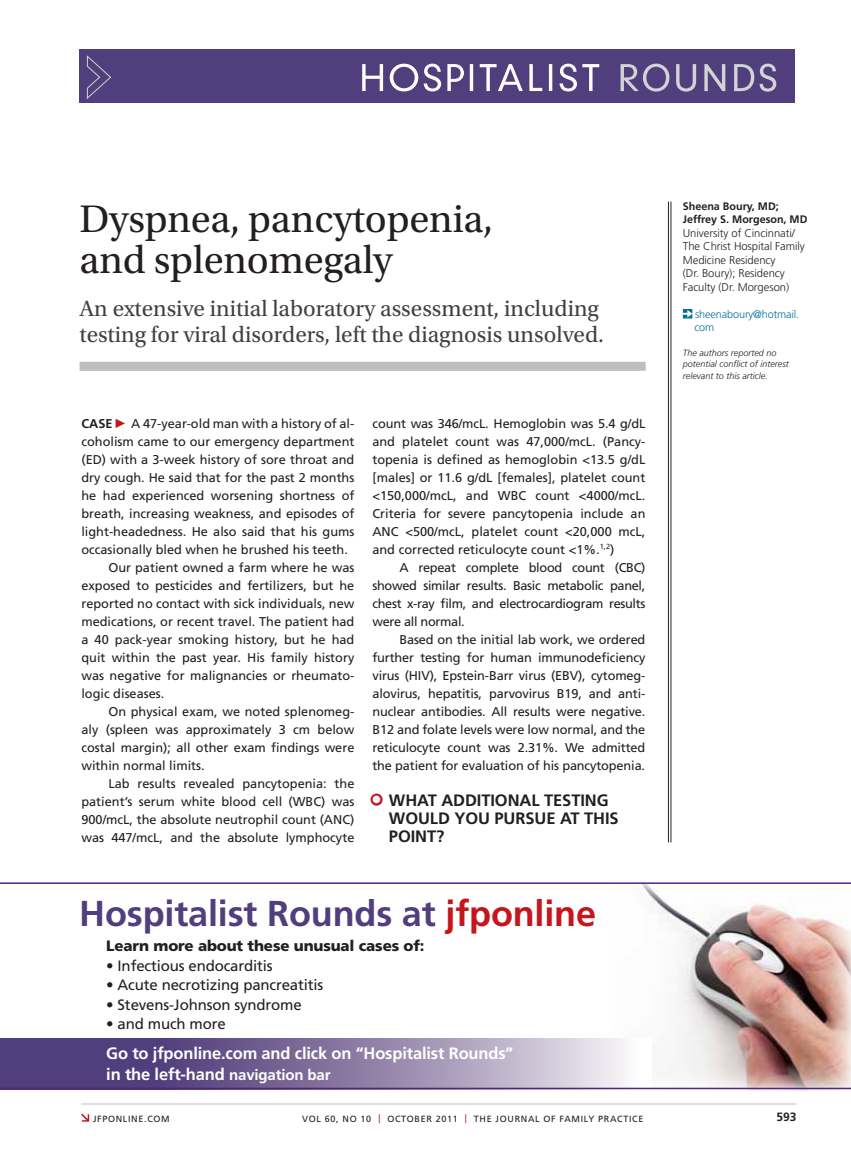
<style>
.page{position:relative;width:851px;height:1161px;background:#fff}
.page>*{position:absolute;margin:0;border:0;box-sizing:border-box;transform-origin:0 0}
.t1{font:40.5px/40.5px "Utopia Std";letter-spacing:-.005em;color:#231f20}
.t2{font:700 36px "Frutiger LT Std";letter-spacing:-.005em;color:#513e7c}
.t3{font:23.25px/26.2px "Utopia Std";color:#414042}
.t4{font:700 16.5px/21px "Frutiger LT Std";letter-spacing:-.01em;color:#fff}
.t5{font:700 16.5px/18px "Frutiger LT Std";letter-spacing:-.005em;color:#231f20}
.t6{font:15px "Frutiger LT Std";letter-spacing:-.01em;color:#231f20}
.t7{font:900 15px "Frutiger LT Std";letter-spacing:-.01em;color:#231f20}
.t8{font:12.75px/18px "Frutiger LT Std";color:#231f20;text-align:justify}
.t9{font:700 12px "Frutiger LT Std";color:#231f20}
.t10{font:300 11.25px/13.5px "Frutiger LT Std";letter-spacing:-.005em;color:#231f20}
.t11{font:700 10.8px/13.5px "Frutiger LT Std";color:#231f20}
.t12{font:300 10.8px/13.5px "Frutiger LT Std";letter-spacing:-.01em;color:#007296}
.t13{font:italic 300 9px/11.2px "Frutiger LT Std";color:#231f20}
.t14{font:9px "Frutiger LT Std";letter-spacing:.075em;color:#231f20}
.s1{font-weight:700}
.s2{font-family:"Mathematical Pi Six";color:#c4161c}
.s3{color:#fff}
.s4{color:#c4161c}
.s5{font-size:15px}
</style>
<div class="page">
<svg style="left:81px;top:1114px;width:8px;height:8px"></svg>
<hr style="left:81px;top:1104px;width:715px;height:1px;background:#bcbec0">
<div style="left:79px;top:49px;width:715px;height:54px;background:#513e7c"></div>
<svg style="left:620px;top:64px;width:156px;height:28px"></svg>
<svg style="left:87px;top:55px;width:25px;height:44px"></svg>
<svg style="left:362px;top:64px;width:237px;height:27px"></svg>
<img style="left:609px;top:881px;width:241px;height:210px">
<hr style="left:670px;top:202px;width:1px;height:640px;background:#231f20">
<hr style="left:668px;top:202px;width:1px;height:640px;background:#231f20">
<svg style="left:682px;top:309px;width:10px;height:10px"></svg>
<div style="left:80px;top:362px;width:565px;height:9px;background:#bcbec0"></div>
<svg style="left:370px;top:793px;width:13px;height:13px"></svg>
<svg style="left:0;top:1038px;width:651px;height:50px;background:#8d7ea6"></svg>
<hr style="left:0;top:882px;width:850px;height:2px;background:#522380">
<hr style="left:0;top:1088px;width:850px;height:1px;background:#522380">
<h1 class="t1" style="left:80px;top:200px;width:415px">Dyspnea, pancytopenia, and splenomegaly</h1>
<h3 class="t3" style="left:80px;top:295px;width:526px">An extensive initial laboratory assessment, including testing for viral disorders, left the diagnosis unsolved.</h3>
<p class="t8" style="left:81px;top:414px;width:274px"><span class="s1">CASE</span> <span class="s2">c</span> A 47-year-old man with a history of al-</p>
<p class="t8" style="left:81px;top:432px;width:274px">coholism came to our emergency department</p>
<p class="t8" style="left:81px;top:450px;width:274px">(E D) with a 3-week history of sore throat and</p>
<p class="t8" style="left:81px;top:468px;width:274px">dry cough. He said that for the past 2 months</p>
<p class="t8" style="left:81px;top:486px;width:274px">he had experienced worsening shortness of</p>
<p class="t8" style="left:81px;top:504px;width:274px">breath, increasing weakness, and episodes of</p>
<p class="t8" style="left:81px;top:522px;width:274px">light-headedness. He also said that his gums</p>
<p class="t8" style="left:81px;top:540px;width:268px">occasionally bled when he brushed his teeth.</p>
<p class="t8" style="left:108px;top:558px;width:247px">Our patient owned a farm where he was</p>
<p class="t8" style="left:81px;top:576px;width:274px">exposed to pesticides and fertilizers, but he</p>
<p class="t8" style="left:81px;top:594px;width:274px">reported no contact with sick individuals, new</p>
<p class="t8" style="left:81px;top:612px;width:274px">medications, or recent travel. The patient had</p>
<p class="t8" style="left:81px;top:630px;width:274px">a 40 pack-year smoking history, but he had</p>
<p class="t8" style="left:81px;top:648px;width:274px">quit within the past year. H is family history</p>
<p class="t8" style="left:81px;top:666px;width:274px">was negative for malignancies or rheumato-</p>
<p class="t8" style="left:81px;top:684px;width:84px">logic diseases.</p>
<p class="t8" style="left:108px;top:702px;width:247px">On physical exam, we noted splenomeg-</p>
<p class="t8" style="left:81px;top:720px;width:274px">aly (spleen was approximately 3 cm below</p>
<p class="t8" style="left:81px;top:738px;width:274px">costal margin); all other exam findings were</p>
<p class="t8" style="left:81px;top:756px;width:125px">within normal limits.</p>
<p class="t8" style="left:108px;top:774px;width:247px">Lab results revealed pancytopenia: the</p>
<p class="t8" style="left:81px;top:792px;width:274px">patient’s serum white blood cell (WBC) was</p>
<p class="t8" style="left:81px;top:810px;width:252px">900/mcL, the absolute neutrophil count (ANC</p>
<p class="t8" style="left:81px;top:810px;width:274px;text-align:right">)<br>was 447/mcL, and the absolute lymphocyte</p>
<p class="t8" style="left:372px;top:414px;width:274px">count was 346/mcL. H emoglobin was 5.4 g/dL and platelet count was 47,000/mcL. (Pancy&shy;topenia is defined as hemoglobin &lt;13.5 g/dL [males] or 11.6 g/dL [females], platelet count &lt;150,000/mcL, and WBC count &lt;4000/mcL.<br>Criteria for severe pancytopenia include an ANC</p>
<p class="t8" style="left:372px;top:522px;width:274px;text-indent:33px">&lt;500/mcL, platelet count &lt;20,000 mcL, and corrected reticulocyte count &lt;1%.<sup>1,2</sup>)</p>
<p class="t8" style="left:372px;top:558px;width:274px;text-indent:27px">A repeat complete blood count (CBC) showed similar results. Basic metabolic panel, chest x-ray film, and electrocardiogram results were all normal.</p>
<p class="t8" style="left:372px;top:630px;width:274px;text-indent:27px">Based on the initial lab work, we ordered further testing for human immunodeficiency virus (HIV), E pstein-Barr virus (E BV), cytomeg&shy;alovirus, hepatitis, parvovirus B19, and anti&shy;nuclear antibodies. All results were negative.<br>B12 and folate levels were low normal, and the reticulocyte count was 2.31%. We admitted the patient for evaluation of his pancytopenia.</p>
<p class="t5" style="left:389px;top:791px;width:231px;text-indent:-17px"><span class="s3">●</span> WHAT ADDITIONAL TESTING<br>WOULD YOU PURSUE AT THIS<br>POINT?</p>
<h2 class="t2" style="left:79px;top:893px;width:518px">Hospitalist Rounds at <span class="s4">jfponline</span></h2>
<p class="t7" style="left:106px;top:937px;width:320px">Learn more about these unusual cases of:</p>
<p class="t6" style="left:106px;top:957px;width:168px">• I nfectious endocarditis</p>
<p class="t6" style="left:106px;top:976px;width:219px">• Acute necrotizing pancreatitis</p>
<p class="t6" style="left:106px;top:996px;width:197px">• Stevens-Johnson syndrome</p>
<p class="t6" style="left:106px;top:1015px;width:121px">• and much more</p>
<p class="t4" style="left:106px;top:1043px;width:408px">Go to jfponline.com and click on “Hospitalist Rounds” in the left-hand <span class="s5">navigation bar</span></p>
<p class="t14" style="left:93px;top:1113px;width:78px">jfponline.com</p>
<p class="t14" style="left:302px;top:1113px;width:343px">Vol 60, No 10 <span class="s4">|</span> OCTOBE R 2011 <span class="s4">|</span> The Journal of Family Practice</p>
<p class="t11" style="left:682px;top:199px;width:126px">Sheena Boury, MD;<br>Jeffrey S. Morgeson, MD</p>
<p class="t10" style="left:682px;top:226px;width:124px">University of Cincinnati/<br>The Christ Hospital Family<br>Medicine Residency<br>(Dr. Boury); Residency<br>Faculty (Dr. Morgeson)</p>
<p class="t12" style="left:694px;top:307px;width:106px">sheenaboury@hotmail. com</p>
<p class="t13" style="left:682px;top:347px;width:108px">The authors reported no potential conflict of interest relevant to this article.</p>
<p class="t9" style="left:776px;top:1110px;width:22px">593</p>
</div>
